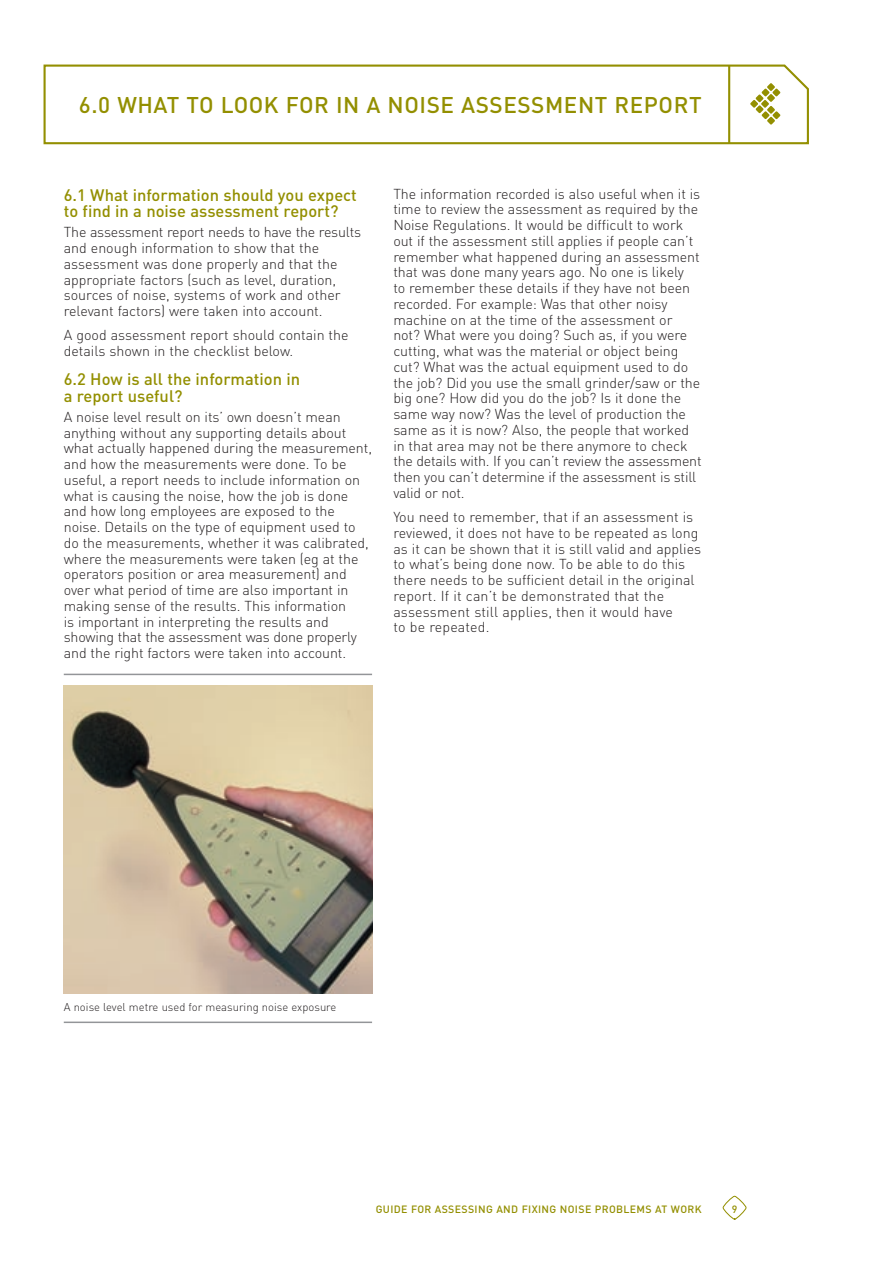
<style>
.page{position:relative;width:893px;height:1263px;background:#fff}
.page>*{position:absolute;margin:0;border:0;box-sizing:border-box;transform-origin:0 0}
.t1{font:500 22.5px "DIN";letter-spacing:.025em;color:#938f01}
.Sub_2{font:500 16.5px/16.5px "DIN";color:#938f01}
.Body{font:300 14.25px/15.8px "DIN";letter-spacing:-.005em;color:#231f20}
.Caption_and_Rule{font:300 11.25px "DIN";color:#231f20}
.t2{font:500 10.5px "DIN";letter-spacing:.035em;color:#938f01}
</style>
<div class="page">
<svg style="left:723px;top:1196px;width:23px;height:23px"></svg>
<svg style="left:43px;top:64px;width:766px;height:79px"></svg>
<svg style="left:727px;top:64px;width:4px;height:81px"></svg>
<img style="left:64px;top:685px;width:308px;height:308px">
<hr style="left:64px;top:1021px;width:308px;height:2px;background:#939598">
<hr style="left:64px;top:674px;width:308px;height:1px;background:#939598">
<p class="t1" style="left:79px;top:91px;width:624px">6.0 WHAT TO LOOK FOR IN A NOISE ASSESSMENT REPORT</p>
<p class="Sub_2" style="left:64px;top:186px;width:295px">6.1 What information should you expect to find in a noise assessment report?</p>
<p class="Body" style="left:64px;top:224px;width:299px">The assessment report needs to have the results and enough information to show that the assessment was done properly and that the appropriate factors (such as level, duration, sources of noise, systems of work and other relevant factors) were taken into account.</p>
<p class="Body" style="left:64px;top:327px;width:286px">A good assessment report should contain the details shown in the checklist below.</p>
<p class="Sub_2" style="left:64px;top:370px;width:238px">6.2 How is all the information in a report useful?</p>
<p class="Body" style="left:64px;top:409px;width:310px">A noise level result on its’ own doesn’t mean anything without any supporting details about what actually happened during the measurement, and how the measurements were done. To be useful, a report needs to include information on what is causing the noise, how the job is done and how long employees are exposed to the noise. Details on the type of equipment used to do the measurements, whether it was calibrated, where the measurements were taken (eg at the operators position or area measurement) and over what period of time are also important in making sense of the results. This information<br>is important in interpreting the results and showing that the assessment was done properly and the right factors were taken into account.</p>
<p class="Body" style="left:393px;top:185px;width:310px">The information recorded is also useful when it is time to review the assessment as required by the Noise Regulations. It would be difficult to work out if the assessment still applies if people can’t remember what happened during an assessment that was done many years ago. No one is likely<br>to remember these details if they have not been recorded. For example: Was that other noisy machine on at the time of the assessment or not? What were you doing? Such as, if you were cutting, what was the material or object being cut? What was the actual equipment used to do the job? Did you use the small grinder/saw or the big one? How did you do the job? Is it done the same way now? Was the level of production the same as it is now? Also, the people that worked in that area may not be there anymore to check the details with. If you can’t review the assessment then you can’t determine if the assessment is still valid or not.</p>
<p class="Body" style="left:393px;top:509px;width:309px">You need to remember, that if an assessment is reviewed, it does not have to be repeated as long as it can be shown that it is still valid and applies to what’s being done now. To be able to do this there needs to be sufficient detail in the original report. If it can’t be demonstrated that the assessment still applies, then it would have<br>to be repeated.</p>
<p class="Caption_and_Rule" style="left:64px;top:1000px;width:274px">A noise level metre used for measuring noise exposure</p>
<p class="t2" style="left:376px;top:1202px;width:327px">GUIDE FOR ASSESSING AND FIXING NOISE PROBLEMS AT WORK</p>
<p class="t2" style="left:732px;top:1202px;width:7px">9</p>
</div>
